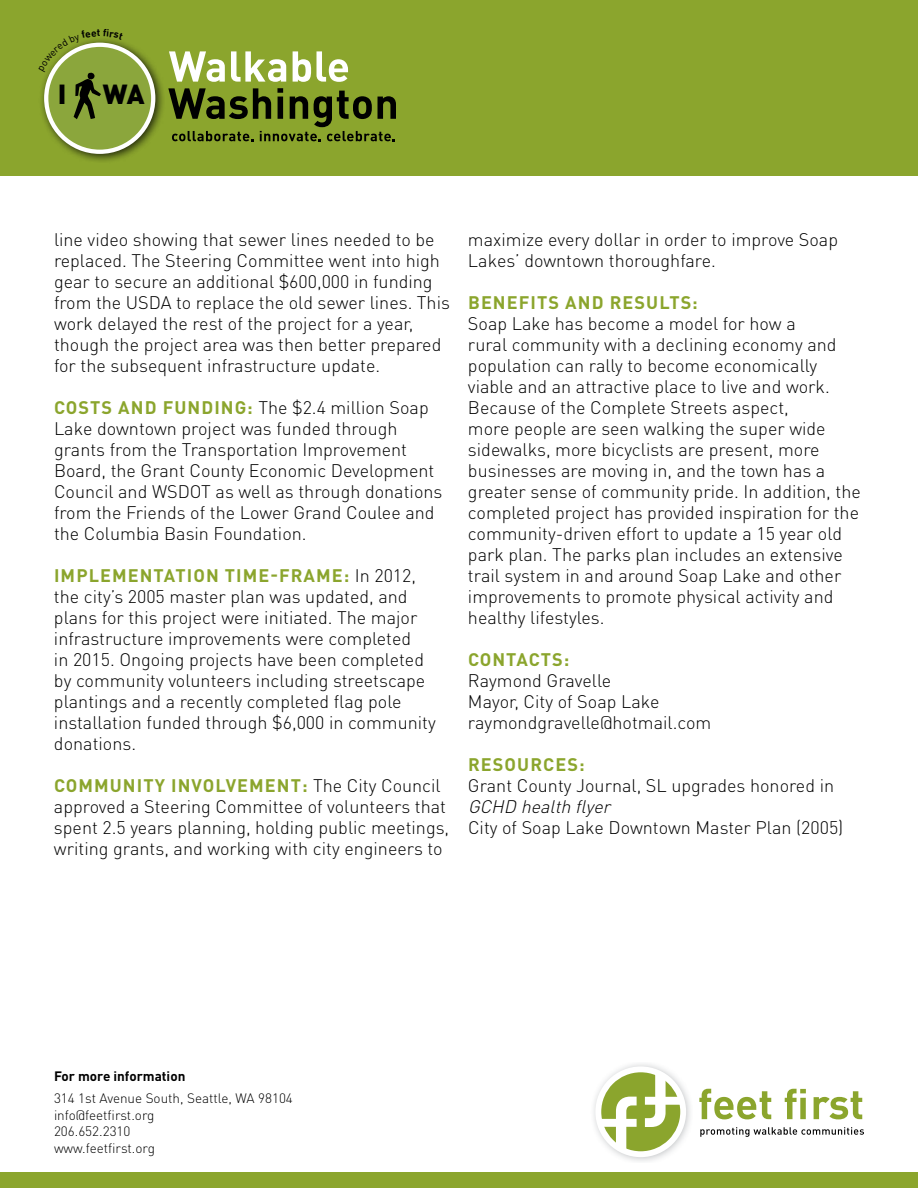
<style>
.page{position:relative;width:918px;height:1188px;background:#fff}
.page>*{position:absolute;margin:0;border:0;box-sizing:border-box;transform-origin:0 0}
.t1{font:900 27.3px "DIN Pro";color:#000}
.t2{font:300 18px/21px "DIN Pro";color:#000}
.t3{font:700 18px "DIN Pro";letter-spacing:.06em;color:#8ba52d}
.t4{font:italic 300 18px "DIN Pro";color:#000}
.t5{font:300 13.5px/16.5px "DIN Pro";color:#000}
.t6{font:700 13.5px "DIN Pro";color:#000}
.s1{font-weight:700;color:#8ba52d}
</style>
<div class="page">
<div style="left:0;top:1172px;width:918px;height:16px;background:#8ba52d"></div>
<svg style="left:699px;top:1089px;width:72px;height:30px"></svg>
<svg style="left:785px;top:1089px;width:21px;height:30px"></svg>
<svg style="left:814px;top:1091px;width:48px;height:28px"></svg>
<svg style="left:700px;top:1127px;width:164px;height:10px"></svg>
<svg style="left:595px;top:1066px;width:91px;height:91px"></svg>
<div style="left:0;top:0;width:918px;height:176px;background:#8ba52d"></div>
<div style="left:38px;top:37px;width:127px;height:127px;background:#000;opacity:.75"></div>
<svg style="left:44px;top:43px;width:111px;height:111px"></svg>
<div style="left:48px;top:47px;width:103px;height:103px;background:#8ba63c;border-radius:50%"></div>
<svg style="left:168px;top:88px;width:228px;height:53px"></svg>
<svg style="left:169px;top:51px;width:56px;height:31px"></svg>
<svg style="left:231px;top:51px;width:55px;height:31px"></svg>
<svg style="left:293px;top:51px;width:18px;height:31px"></svg>
<svg style="left:317px;top:51px;width:31px;height:31px"></svg>
<svg style="left:39px;top:37px;width:84px;height:82px"></svg>
<h1 class="t1" style="left:58px;top:76px;width:10px">I</h1>
<h1 class="t1" style="left:103px;top:76px;width:43px">WA</h1>
<p class="t2" style="left:54px;top:228px;width:397px">line video showing that sewer lines needed to be replaced. The Steering Committee went into high gear to secure an additional $600,000 in funding from the USDA to replace the old sewer lines. This work delayed the rest of the project for a year, though the project area was then better prepared for the subsequent infrastructure update.</p>
<p class="t2" style="left:54px;top:396px;width:390px"><span class="s1">COSTS AND FUNDING:</span> The $2.4 million Soap Lake downtown project was funded through grants from the Transportation Improvement Board, the Grant County Economic Development Council and WSDOT as well as through donations from the Friends of the Lower Grand Coulee and the Columbia Basin Foundation.</p>
<p class="t2" style="left:54px;top:564px;width:383px"><span class="s1">IMPLEMENTATION TIME-FRAME:</span> In 2012, the city’s 2005 master plan was updated, and plans for this project were initiated. The major infrastructure improvements were completed<br>in 2015. Ongoing projects have been completed by community volunteers including streetscape plantings and a recently completed flag pole installation funded through $6,000 in community donations.</p>
<p class="t2" style="left:54px;top:774px;width:397px"><span class="s1">COMMUNITY INVOLVEMENT:</span> The City Council approved a Steering Committee of volunteers that spent 2.5 years planning, holding public meetings, writing grants, and working with city engineers to</p>
<p class="t2" style="left:468px;top:228px;width:372px">maximize every dollar in order to improve Soap<br>Lakes’ downtown thoroughfare.</p>
<p class="t3" style="left:468px;top:290px;width:231px">BENEFITS AND RESULTS:</p>
<p class="t2" style="left:468px;top:312px;width:394px">Soap Lake has become a model for how a<br>rural community with a declining economy and population can rally to become economically viable and an attractive place to live and work.<br>Because of the Complete Streets aspect,<br>more people are seen walking the super wide sidewalks, more bicyclists are present, more businesses are moving in, and the town has a greater sense of community pride. In addition, the completed project has provided inspiration for the community-driven effort to update a 15 year old park plan. The parks plan includes an extensive trail system in and around Soap Lake and other improvements to promote physical activity and healthy lifestyles.</p>
<p class="t3" style="left:468px;top:647px;width:103px">CONTACTS:</p>
<p class="t2" style="left:468px;top:669px;width:245px">Raymond Gravelle<br>Mayor, City of Soap Lake raymondgravelle@hotmail.com</p>
<p class="t3" style="left:468px;top:752px;width:118px">RESOURCES:</p>
<p class="t2" style="left:468px;top:774px;width:368px">Grant County Journal, SL upgrades honored in</p>
<p class="t4" style="left:468px;top:794px;width:149px">GCHD health flyer</p>
<p class="t2" style="left:468px;top:816px;width:377px">City of Soap Lake Downtown Master Plan (2005)</p>
<p class="t6" style="left:54px;top:1066px;width:133px">For more information</p>
<p class="t5" style="left:54px;top:1089px;width:240px">314 1st Avenue South, Seattle, WA 98104 info@feetfirst.org<br>206.652.2310<br>www.feetfirst.org</p>
</div>
